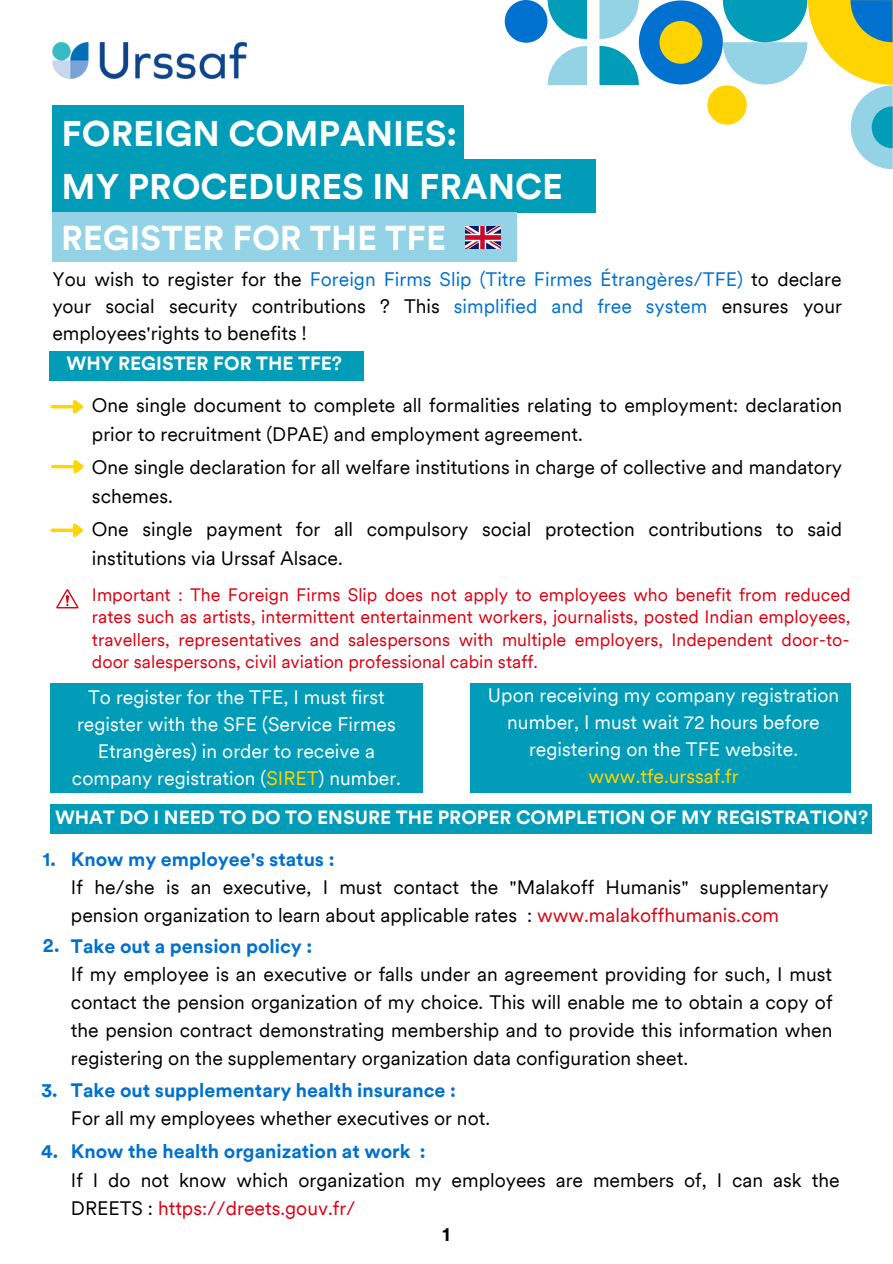
<style>
.page{position:relative;width:893px;height:1264px;background:#fff}
.page>*{position:absolute;margin:0;border:0;box-sizing:border-box;transform-origin:0 0}
.t1{font:700 35.55px/53.4px "Circular";color:#fff}
.t2{font:700 34.35px "Circular";color:#fff}
.t3{font:19.5px/28px "Circular";color:#000}
.t4{font:19.5px/27px "Circular";color:#fff;text-align:center}
.t5{font:700 19.5px "Circular";color:#0071ce}
.t6{font:19.5px "Circular";color:#ffd400}
.t7{font:700 19.5px "Circular";color:#000}
.t8{font:700 19.2px "Circular";color:#fff}
.t9{font:18px/22.5px "Circular";color:#dd0012;text-align:justify}
.s1{color:#0071ce}
.s2{color:#ffd400}
.s3{color:#dd0012}
</style>
<div class="page">
<div style="left:52px;top:159px;width:543px;height:54px;background:#009cb8"></div>
<div style="left:52px;top:105px;width:411px;height:54px;background:#009cb8"></div>
<svg style="left:599px;top:46px;width:39px;height:39px"></svg>
<svg style="left:547px;top:46px;width:39px;height:39px"></svg>
<svg style="left:547px;top:0;width:39px;height:39px"></svg>
<svg style="left:599px;top:0;width:39px;height:39px"></svg>
<div style="left:707px;top:85px;width:39px;height:40px;background:#ffd400;border-radius:50%"></div>
<div style="left:638px;top:0;width:84px;height:84px;background:#0071ce;border-radius:50%"></div>
<div style="left:659px;top:21px;width:43px;height:43px;background:#ffd400;border-radius:50%"></div>
<div style="left:504px;top:0;width:43px;height:43px;background:#0071ce;border-radius:50%"></div>
<svg style="left:722px;top:0;width:170px;height:169px"></svg>
<hr style="left:52px;top:405px;width:21px;height:3px;background:#ffd400">
<svg style="left:70px;top:400px;width:13px;height:14px"></svg>
<div style="left:52px;top:212px;width:464px;height:50px;background:#94d2e5"></div>
<img style="left:52px;top:43px;width:195px;height:36px">
<div style="left:49px;top:351px;width:315px;height:29px;background:#009cb8"></div>
<hr style="left:53px;top:465px;width:20px;height:3px;background:#ffd400">
<svg style="left:70px;top:460px;width:14px;height:14px"></svg>
<svg style="left:52px;top:528px;width:18px;height:4px"></svg>
<svg style="left:70px;top:523px;width:13px;height:14px"></svg>
<svg style="left:56px;top:589px;width:23px;height:19px"></svg>
<div style="left:50px;top:683px;width:372px;height:109px;background:#009cb8"></div>
<div style="left:470px;top:683px;width:380px;height:109px;background:#009cb8"></div>
<div style="left:50px;top:804px;width:821px;height:30px;background:#009cb8"></div>
<img style="left:465px;top:227px;width:35px;height:21px">
<h1 class="t1" style="left:62px;top:110px;width:502px">FOREIGN COMPANIES:<br>MY PROCEDURES IN FRANCE</h1>
<h2 class="t2" style="left:61px;top:224px;width:386px">REGISTER FOR THE TFE</h2>
<p class="t3" style="left:52px;top:267px;width:791px;line-height:27px;text-align:justify">You wish to register for the <span class="s1">Foreign Firms Slip (Titre Firmes Étrangères/TFE)</span> to declare your social security contributions ? This <span class="s1">simplified and free system</span> ensures your employees'rights to benefits !</p>
<p class="t8" style="left:67px;top:356px;width:277px">WHY REGISTER FOR THE TFE?</p>
<p class="t3" style="left:92px;top:392px;width:751px;line-height:29px">One single document to complete all formalities relating to employment: declaration prior to recruitment (DPAE) and employment agreement.</p>
<p class="t3" style="left:92px;top:454px;width:751px;line-height:29px">One single declaration for all welfare institutions in charge of collective and mandatory schemes.</p>
<p class="t3" style="left:92px;top:516px;width:751px;line-height:29px">One single payment for all compulsory social protection contributions to said institutions via Urssaf Alsace.</p>
<p class="t9" style="left:92px;top:585px;width:760px">Important : The Foreign Firms Slip does not apply to employees who benefit from reduced rates such as artists, intermittent entertainment workers, journalists, posted Indian employees, travellers, representatives and salespersons with multiple employers, Independent door-to&shy;door salespersons, civil aviation professional cabin staff.</p>
<p class="t4" style="left:72px;top:685px;width:330px">To register for the TFE, I must first register with the SFE (Service Firmes Etrangères) in order to receive a company registration (<span class="s2">SIRET</span>) number.</p>
<p class="t4" style="left:488px;top:683px;width:352px">Upon receiving my company registration number, I must wait 72 hours before registering on the TFE website.</p>
<p class="t6" style="left:588px;top:768px;width:152px">www.tfe.urssaf.fr</p>
<p class="t8" style="left:55px;top:810px;width:814px">WHAT DO I NEED TO DO TO ENSURE THE PROPER COMPLETION OF MY REGISTRATION?</p>
<p class="t5" style="left:71px;top:851px;width:265px">Know my employee's status :</p>
<p class="t3" style="left:71px;top:875px;width:759px">If he/she is an executive, I must contact the "Malakoff Humanis" supplementary pension organization to learn about applicable rates : <span class="s3">www.malakoffhumanis.com</span></p>
<p class="t5" style="left:43px;top:851px;width:14px">1.</p>
<p class="t5" style="left:43px;top:937px;width:18px">2.</p>
<p class="t5" style="left:71px;top:938px;width:243px">Take out a pension policy :</p>
<p class="t3" style="left:71px;top:961px;width:763px;text-align:justify">If my employee is an executive or falls under an agreement providing for such, I must contact the pension organization of my choice. This will enable me to obtain a copy of the pension contract demonstrating membership and to provide this information when registering on the supplementary organization data configuration sheet.</p>
<p class="t5" style="left:41px;top:1081px;width:18px">3.</p>
<p class="t5" style="left:71px;top:1081px;width:386px">Take out supplementary health insurance :</p>
<p class="t3" style="left:71px;top:1105px;width:420px">For all my employees whether executives or not.</p>
<p class="t5" style="left:41px;top:1143px;width:19px">4.</p>
<p class="t5" style="left:71px;top:1143px;width:356px">Know the health organization at work :</p>
<p class="t3" style="left:71px;top:1167px;width:770px">If I do not know which organization my employees are members of, I can ask the<br>DREETS : <span class="s3">https://dreets.gouv.fr/</span></p>
<p class="t7" style="left:442px;top:1226px;width:9px">1</p>
</div>
